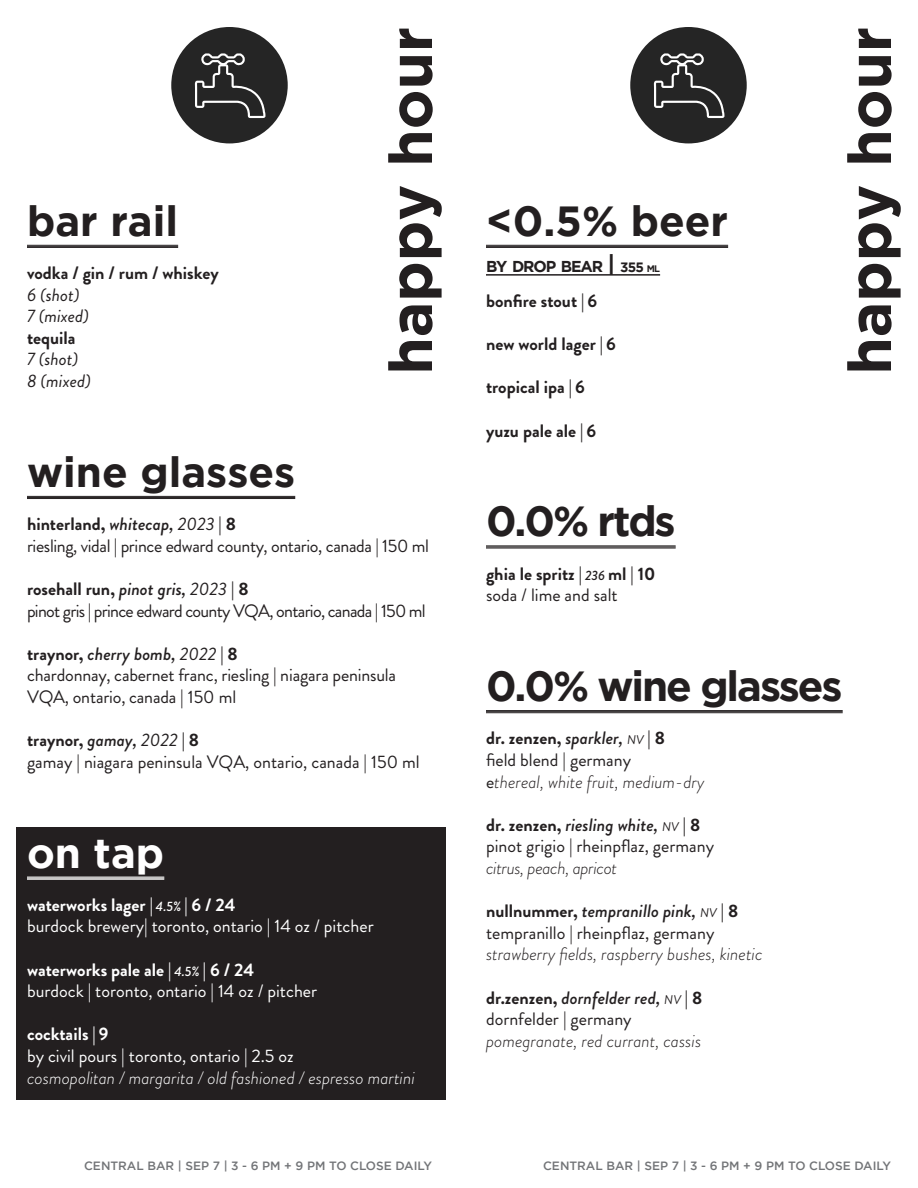
<style>
.page{position:relative;width:918px;height:1188px;background:#fff}
.page>*{position:absolute;margin:0;border:0;box-sizing:border-box;transform-origin:0 0}
.t1{font:700 60px "Gotham";color:#231f20}
.Bar2024_Section_Title{font:700 42px "Gotham";color:#231f20}
.Bar2024_Section_Title-2{font:700 42px "Gotham";letter-spacing:-.05em;color:#231f20}
.Bar2024_Section_Title-3{font:700 42px "Gotham";color:#fff}
.Bar2024_Item_Descriptor{font:18px/21.6px "Brandon Grotesque";letter-spacing:-.01em;color:#231f20}
.Bar2024_Item_Descriptor-2{font:18px "Brandon Grotesque";color:#fff}
.Bar2024__Wine_Title{font:italic 500 18px "Brandon Grotesque";color:#231f20}
.Bar2024_Item_Title{font:700 18px "Brandon Grotesque";color:#231f20}
.Bar2024_Item_Descriptor-3{font:italic 300 18px "Brandon Grotesque";color:#231f20}
.Bar2024__Wine_Title-2{font:700 18px "Brandon Grotesque";color:#231f20}
.Bar2024_Item_Title-2{font:700 18px "Brandon Grotesque";color:#fff}
.Bar2024_Item_Descriptor-4{font:18px "Brandon Grotesque";letter-spacing:-.04em;color:#231f20}
.Bar2024_Tasting_Notes{font:italic 300 18px "Brandon Grotesque";color:#fff}
.Bar2024__Item_Price{font:italic 18px "Brandon Grotesque";color:#231f20}
.Bar2024_Item_Descriptor-5{font:italic 300 18px "Brandon Grotesque";letter-spacing:-.02em;color:#231f20}
.Bar2024__Byline{font:700 15.75px "Gotham";letter-spacing:-.07em;color:#231f20}
.t2{font:500 12px "Gotham";color:#727477}
.s1{font-size:22.5px}
.s2{font-size:13.5px}
.s3{font-size:9.45px}
.s4{font-weight:500;font-style:italic}
.s5{font-weight:400;font-style:italic}
.s6{font-weight:700;font-style:normal}
.s7{font-weight:400}
.s8{font-weight:500;font-style:italic;font-size:13.5px}
.s9{font-weight:400;font-style:italic;font-size:12.6px}
.s10{font-weight:400;font-style:normal}
.s11{font-weight:400;font-size:12.6px}
</style>
<div class="page">
<div style="left:16px;top:827px;width:430px;height:272px;background:#231f20"></div>
<div style="left:171px;top:27px;width:117px;height:116px;background:#252525;border-radius:50%"></div>
<svg style="left:195px;top:53px;width:71px;height:65px"></svg>
<hr style="left:27px;top:245px;width:151px;height:1px;background:#231f20">
<hr style="left:27px;top:246px;width:151px;height:1px;background:#231f20">
<hr style="left:27px;top:247px;width:151px;height:1px;background:#231f20">
<hr style="left:27px;top:496px;width:268px;height:1px;background:#231f20">
<hr style="left:27px;top:497px;width:268px;height:1px;background:#231f20">
<hr style="left:27px;top:498px;width:268px;height:1px;background:#231f20">
<hr style="left:27px;top:877px;width:137px;height:1px;background:#fff">
<hr style="left:27px;top:878px;width:137px;height:1px;background:#fff">
<hr style="left:27px;top:879px;width:137px;height:1px;background:#fff">
<hr style="left:486px;top:245px;width:242px;height:1px;background:#231f20">
<hr style="left:486px;top:246px;width:242px;height:1px;background:#231f20">
<hr style="left:486px;top:247px;width:242px;height:1px;background:#231f20">
<hr style="left:486px;top:274px;width:174px;height:2px;background:#231f20">
<hr style="left:486px;top:545px;width:190px;height:1px;background:#231f20">
<hr style="left:486px;top:547px;width:190px;height:1px;background:#231f20">
<hr style="left:486px;top:548px;width:190px;height:1px;background:#231f20">
<hr style="left:486px;top:710px;width:357px;height:1px;background:#231f20">
<hr style="left:486px;top:711px;width:357px;height:1px;background:#231f20">
<hr style="left:486px;top:712px;width:357px;height:1px;background:#231f20">
<div style="left:630px;top:27px;width:117px;height:116px;background:#252525;border-radius:50%"></div>
<svg style="left:654px;top:53px;width:71px;height:65px"></svg>
<p class="Bar2024_Section_Title" style="left:27px;top:197px;width:153px">bar rail</p>
<p class="Bar2024_Item_Title" style="left:27px;top:260px;width:193px">vodka / gin / rum / whiskey</p>
<p class="Bar2024__Item_Price" style="left:27px;top:282px;width:54px">6 (shot)</p>
<p class="Bar2024__Item_Price" style="left:27px;top:304px;width:64px">7 (mixed)</p>
<p class="Bar2024_Item_Title" style="left:27px;top:325px;width:50px">tequila</p>
<p class="Bar2024__Item_Price" style="left:27px;top:347px;width:53px">7 (shot)</p>
<p class="Bar2024__Item_Price" style="left:27px;top:369px;width:65px">8 (mixed)</p>
<p class="t1" style="left:376px;top:375px;width:349px;rotate:-90deg">happy hour</p>
<p class="t1" style="left:835px;top:375px;width:349px;rotate:-90deg">happy hour</p>
<p class="Bar2024_Section_Title" style="left:486px;top:197px;width:244px">&lt;0.5% beer</p>
<p class="Bar2024__Byline" style="left:486px;top:257px;width:176px">BY DROP BEAR <span class="s1">|</span> <span class="s2">355</span> <span class="s3">ML</span></p>
<p class="Bar2024_Item_Title" style="left:486px;top:288px;width:113px">bonfire stout | 6</p>
<p class="Bar2024_Item_Title" style="left:486px;top:331px;width:131px">new world lager | 6</p>
<p class="Bar2024_Item_Title" style="left:486px;top:375px;width:100px">tropical ipa | 6</p>
<p class="Bar2024_Item_Title" style="left:486px;top:418px;width:112px">yuzu pale ale | 6</p>
<p class="Bar2024_Section_Title" style="left:27px;top:448px;width:270px">wine glasses</p>
<p class="Bar2024__Wine_Title-2" style="left:27px;top:511px;width:211px">hinterland, <span class="s4">whitecap,</span> <span class="s5">2023</span> | 8</p>
<p class="Bar2024_Item_Descriptor" style="left:27px;top:535px;width:403px">riesling, vidal | prince edward county, ontario, canada | 150 ml</p>
<p class="Bar2024__Wine_Title-2" style="left:27px;top:576px;width:223px">rosehall run, <span class="s4">pinot gris,</span> <span class="s5">2023</span> | 8</p>
<p class="Bar2024_Item_Descriptor-4" style="left:27px;top:598px;width:400px">pinot gris | prince edward county VQA, ontario, canada | 150 ml</p>
<p class="Bar2024__Wine_Title" style="left:27px;top:641px;width:212px"><span class="s6">traynor,</span> cherry bomb, <span class="s7">2022</span> <span class="s6">| 8</span></p>
<p class="Bar2024_Item_Descriptor" style="left:27px;top:665px;width:371px">chardonnay, cabernet franc, riesling | niagara peninsula<br>VQA, ontario, canada | 150 ml</p>
<p class="Bar2024__Wine_Title-2" style="left:27px;top:727px;width:174px">traynor, <span class="s4">gamay,</span> <span class="s5">2022</span> | 8</p>
<p class="Bar2024_Item_Descriptor" style="left:27px;top:751px;width:394px">gamay | niagara peninsula VQA, ontario, canada | 150 ml</p>
<p class="Bar2024_Section_Title-3" style="left:27px;top:829px;width:139px">on tap</p>
<p class="Bar2024_Item_Title-2" style="left:27px;top:892px;width:210px">waterworks lager | <span class="s8">4.5%</span> | 6 / 24</p>
<p class="Bar2024_Item_Descriptor-2" style="left:27px;top:914px;width:348px">burdock brewery| toronto, ontario | 14 oz / pitcher</p>
<p class="Bar2024_Item_Title-2" style="left:27px;top:957px;width:229px">waterworks pale ale | <span class="s8">4.5%</span> | 6 / 24</p>
<p class="Bar2024_Item_Descriptor-2" style="left:27px;top:979px;width:292px">burdock | toronto, ontario | 14 oz / pitcher</p>
<p class="Bar2024_Item_Title-2" style="left:27px;top:1022px;width:83px">cocktails | 9</p>
<p class="Bar2024_Item_Descriptor-2" style="left:27px;top:1043px;width:268px">by civil pours | toronto, ontario | 2.5 oz</p>
<p class="Bar2024_Tasting_Notes" style="left:27px;top:1065px;width:389px">cosmopolitan / margarita / old fashioned / espresso martini</p>
<p class="Bar2024_Section_Title" style="left:486px;top:497px;width:191px">0.0% rtds</p>
<p class="Bar2024_Item_Title" style="left:486px;top:561px;width:171px">ghia le spritz | <span class="s8">236</span> ml | 10</p>
<p class="Bar2024_Item_Descriptor" style="left:486px;top:585px;width:133px">soda / lime and salt</p>
<p class="Bar2024_Section_Title-2" style="left:486px;top:662px;width:358px">0.0% wine glasses</p>
<p class="Bar2024__Wine_Title-2" style="left:486px;top:726px;width:181px">dr. zenzen, <span class="s4">sparkler,</span> <span class="s9">NV</span> | 8</p>
<p class="Bar2024_Item_Descriptor" style="left:486px;top:749px;width:147px">field blend | germany</p>
<p class="Bar2024_Item_Descriptor-3" style="left:486px;top:769px;width:220px"><span class="s10">e</span>thereal, white fruit, medium-dry</p>
<p class="Bar2024__Wine_Title" style="left:486px;top:812px;width:216px"><span class="s6">dr. zenzen,</span> riesling white, <span class="s11">NV</span> <span class="s6">| 8</span></p>
<p class="Bar2024_Item_Descriptor" style="left:486px;top:836px;width:230px">pinot grigio | rheinpflaz, germany</p>
<p class="Bar2024_Item_Descriptor-5" style="left:486px;top:855px;width:133px">citrus, peach, apricot</p>
<p class="Bar2024__Wine_Title" style="left:486px;top:898px;width:254px"><span class="s6">nullnummer,</span> tempranillo pink, <span class="s11">NV</span> <span class="s6">| 8</span></p>
<p class="Bar2024_Item_Descriptor" style="left:486px;top:922px;width:230px">tempranillo | rheinpflaz, germany</p>
<p class="Bar2024_Item_Descriptor-3" style="left:486px;top:942px;width:278px">strawberry fields, raspberry bushes, kinetic</p>
<p class="Bar2024__Wine_Title" style="left:486px;top:985px;width:218px"><span class="s6">dr.zenzen,</span> dornfelder red, <span class="s11">NV</span> <span class="s6">| 8</span></p>
<p class="Bar2024_Item_Descriptor" style="left:486px;top:1008px;width:147px">dornfelder | germany</p>
<p class="Bar2024_Item_Descriptor-3" style="left:486px;top:1028px;width:217px">pomegranate, red currant, cassis</p>
<p class="t2" style="left:84px;top:1159px;width:349px">CENTRAL BAR | Sep 7 | 3 - 6 PM + 9 PM TO CLOSE DAILY</p>
<p class="t2" style="left:543px;top:1159px;width:349px">CENTRAL BAR | Sep 7 | 3 - 6 PM + 9 PM TO CLOSE DAILY</p>
</div>
